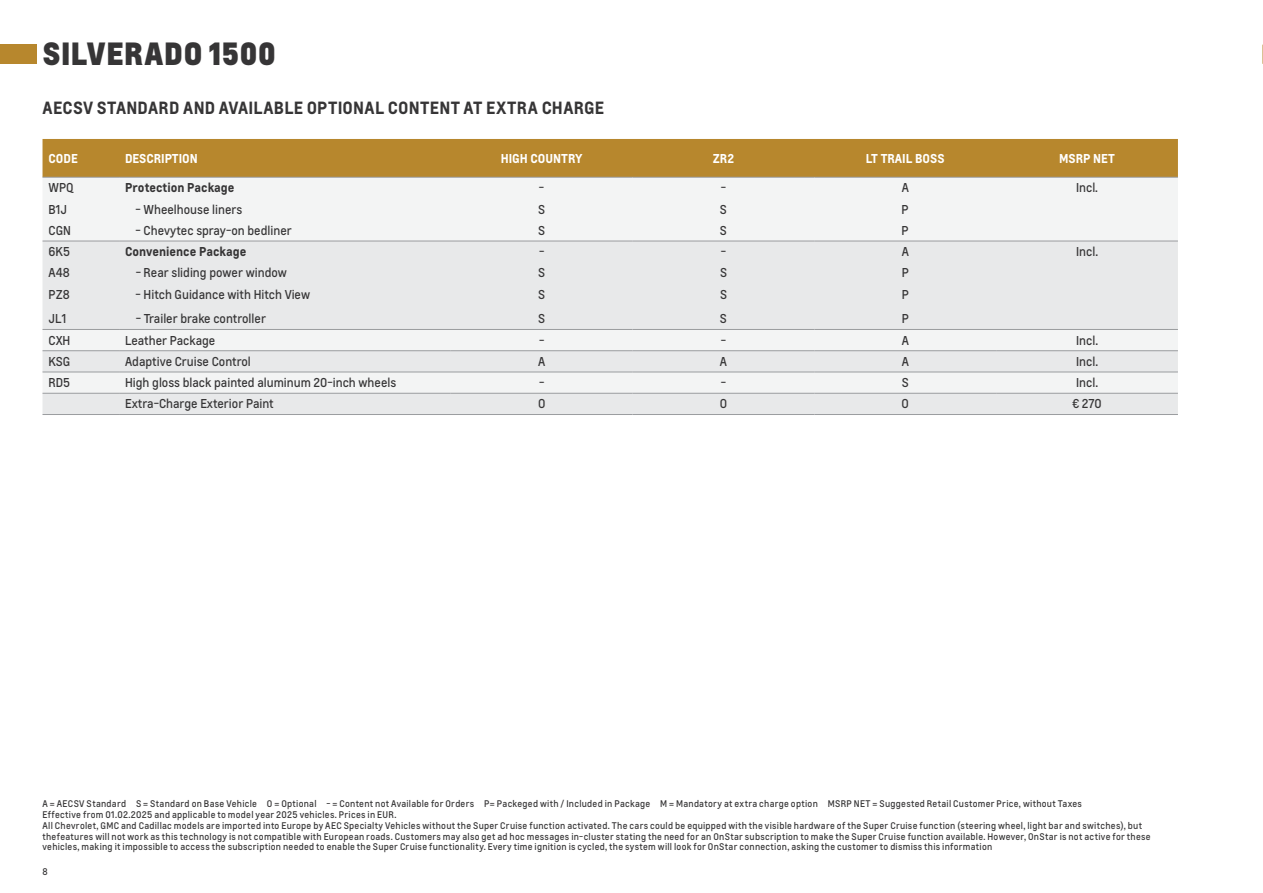
<style>
.page{position:relative;width:1263px;height:893px;background:#fff}
.page>*{position:absolute;margin:0;border:0;box-sizing:border-box;transform-origin:0 0}
.t1{font:800 30px "Louis Global 2";color:#363536}
.t2{font:700 16.5px "Louis Global 2";letter-spacing:.02em;color:#363536}
.t3{font:12px "Louis Global 2";color:#363536}
.t4{font:700 12px "Louis Global 2";color:#fff}
.t5{font:700 12px "Louis Global 2";color:#363536}
.t6{font:9px/10.8px "Louis Global 2";letter-spacing:.03em;color:#363536}
</style>
<div class="page">
<div style="left:0;top:45px;width:36px;height:19px;background:#b7872d"></div>
<div style="left:43px;top:139px;width:1135px;height:38px;background:#b7872d"></div>
<div style="left:43px;top:178px;width:1135px;height:63px;background:#f3f4f4"></div>
<svg style="left:43px;top:242px;width:1135px;height:172px;fill:#e8e9ea"></svg>
<hr style="left:43px;top:372px;width:76px;height:1px;background:#9a9c9f">
<hr style="left:119px;top:372px;width:513px;height:1px;background:#9a9c9f">
<hr style="left:632px;top:372px;width:182px;height:1px;background:#9a9c9f">
<hr style="left:814px;top:372px;width:364px;height:1px;background:#9a9c9f">
<hr style="left:43px;top:414px;width:76px;height:1px;background:#9a9c9f">
<hr style="left:119px;top:414px;width:513px;height:1px;background:#9a9c9f">
<hr style="left:632px;top:414px;width:182px;height:1px;background:#9a9c9f">
<hr style="left:814px;top:414px;width:364px;height:1px;background:#9a9c9f">
<hr style="left:43px;top:241px;width:76px;height:1px;background:#9a9c9f">
<hr style="left:119px;top:241px;width:513px;height:1px;background:#9a9c9f">
<hr style="left:632px;top:241px;width:182px;height:1px;background:#9a9c9f">
<hr style="left:814px;top:241px;width:364px;height:1px;background:#9a9c9f">
<hr style="left:43px;top:329px;width:76px;height:1px;background:#9a9c9f">
<hr style="left:119px;top:329px;width:513px;height:1px;background:#9a9c9f">
<hr style="left:632px;top:329px;width:182px;height:1px;background:#9a9c9f">
<hr style="left:814px;top:329px;width:364px;height:1px;background:#9a9c9f">
<hr style="left:43px;top:350px;width:76px;height:1px;background:#9a9c9f">
<hr style="left:43px;top:393px;width:76px;height:1px;background:#9a9c9f">
<hr style="left:119px;top:350px;width:332px;height:1px;background:#9a9c9f">
<hr style="left:119px;top:393px;width:332px;height:1px;background:#9a9c9f">
<hr style="left:451px;top:350px;width:181px;height:1px;background:#9a9c9f">
<hr style="left:451px;top:393px;width:181px;height:1px;background:#9a9c9f">
<hr style="left:632px;top:350px;width:182px;height:1px;background:#9a9c9f">
<hr style="left:632px;top:393px;width:182px;height:1px;background:#9a9c9f">
<hr style="left:814px;top:350px;width:182px;height:1px;background:#9a9c9f">
<hr style="left:814px;top:393px;width:182px;height:1px;background:#9a9c9f">
<hr style="left:996px;top:350px;width:182px;height:1px;background:#9a9c9f">
<hr style="left:996px;top:393px;width:182px;height:1px;background:#9a9c9f">
<hr style="left:43px;top:177px;width:76px;height:1px;background:#9a9c9f">
<hr style="left:119px;top:177px;width:513px;height:1px;background:#9a9c9f">
<hr style="left:632px;top:177px;width:182px;height:1px;background:#9a9c9f">
<hr style="left:814px;top:177px;width:364px;height:1px;background:#9a9c9f">
<h1 class="t1" style="left:43px;top:37px;width:235px">SILVERADO 1500</h1>
<h2 class="t2" style="left:43px;top:99px;width:563px">AECSV STANDARD AND AVAILABLE OPTIONAL CONTENT AT EXTRA CHARGE</h2>
<h3 class="t4" style="left:49px;top:151px;width:31px">CODE</h3>
<h3 class="t4" style="left:125px;top:151px;width:74px">DESCRIPTION</h3>
<h3 class="t4" style="left:501px;top:151px;width:83px">HIGH COUNTRY</h3>
<h3 class="t4" style="left:713px;top:151px;width:23px">ZR2</h3>
<h3 class="t4" style="left:866px;top:151px;width:80px">LT TRAIL BOSS</h3>
<h3 class="t4" style="left:1059px;top:151px;width:57px">MSRP NET</h3>
<h3 class="t3" style="left:49px;top:183px;width:27px">WPQ</h3>
<h3 class="t5" style="left:125px;top:181px;width:111px">Protection Package</h3>
<h3 class="t3" style="left:539px;top:183px;width:7px">-</h3>
<h3 class="t3" style="left:721px;top:183px;width:7px">-</h3>
<h3 class="t3" style="left:902px;top:183px;width:9px">A</h3>
<h3 class="t3" style="left:1076px;top:183px;width:24px">Incl.</h3>
<h3 class="t3" style="left:49px;top:204px;width:20px">B1J</h3>
<h3 class="t3" style="left:136px;top:204px;width:108px">- Wheelhouse liners</h3>
<h3 class="t3" style="left:538px;top:204px;width:9px">S</h3>
<h3 class="t3" style="left:720px;top:204px;width:9px">S</h3>
<h3 class="t3" style="left:902px;top:204px;width:9px">P</h3>
<h3 class="t3" style="left:49px;top:225px;width:24px">CGN</h3>
<h3 class="t3" style="left:136px;top:225px;width:158px">- Chevytec spray-on bedliner</h3>
<h3 class="t3" style="left:538px;top:225px;width:9px">S</h3>
<h3 class="t3" style="left:720px;top:225px;width:9px">S</h3>
<h3 class="t3" style="left:901px;top:225px;width:9px">P</h3>
<h3 class="t3" style="left:49px;top:247px;width:23px">6K5</h3>
<h3 class="t5" style="left:125px;top:245px;width:123px">Convenience Package</h3>
<h3 class="t3" style="left:539px;top:247px;width:7px">-</h3>
<h3 class="t3" style="left:721px;top:247px;width:7px">-</h3>
<h3 class="t3" style="left:902px;top:247px;width:9px">A</h3>
<h3 class="t3" style="left:1076px;top:247px;width:24px">Incl.</h3>
<h3 class="t3" style="left:49px;top:268px;width:23px">A48</h3>
<h3 class="t3" style="left:136px;top:268px;width:153px">- Rear sliding power window</h3>
<h3 class="t3" style="left:538px;top:268px;width:9px">S</h3>
<h3 class="t3" style="left:720px;top:268px;width:9px">S</h3>
<h3 class="t3" style="left:902px;top:268px;width:9px">P</h3>
<h3 class="t3" style="left:49px;top:289px;width:23px">PZ8</h3>
<h3 class="t3" style="left:136px;top:289px;width:176px">- Hitch Guidance with Hitch View</h3>
<h3 class="t3" style="left:538px;top:289px;width:9px">S</h3>
<h3 class="t3" style="left:720px;top:289px;width:9px">S</h3>
<h3 class="t3" style="left:902px;top:289px;width:9px">P</h3>
<h3 class="t3" style="left:49px;top:314px;width:19px">JL1</h3>
<h3 class="t3" style="left:136px;top:314px;width:132px">- Trailer brake controller</h3>
<h3 class="t3" style="left:538px;top:314px;width:9px">S</h3>
<h3 class="t3" style="left:720px;top:314px;width:9px">S</h3>
<h3 class="t3" style="left:902px;top:314px;width:9px">P</h3>
<h3 class="t3" style="left:49px;top:335px;width:23px">CXH</h3>
<h3 class="t3" style="left:125px;top:335px;width:92px">Leather Package</h3>
<h3 class="t3" style="left:539px;top:335px;width:7px">-</h3>
<h3 class="t3" style="left:721px;top:335px;width:7px">-</h3>
<h3 class="t3" style="left:902px;top:335px;width:9px">A</h3>
<h3 class="t3" style="left:1076px;top:335px;width:23px">Incl.</h3>
<h3 class="t3" style="left:49px;top:356px;width:23px">KSG</h3>
<h3 class="t3" style="left:125px;top:356px;width:127px">Adaptive Cruise Control</h3>
<h3 class="t3" style="left:538px;top:356px;width:9px">A</h3>
<h3 class="t3" style="left:720px;top:356px;width:9px">A</h3>
<h3 class="t3" style="left:902px;top:356px;width:9px">A</h3>
<h3 class="t3" style="left:1076px;top:356px;width:24px">Incl.</h3>
<h3 class="t3" style="left:49px;top:378px;width:23px">RD5</h3>
<h3 class="t3" style="left:125px;top:378px;width:273px">High gloss black painted aluminum 20-inch wheels</h3>
<h3 class="t3" style="left:539px;top:378px;width:7px">-</h3>
<h3 class="t3" style="left:721px;top:378px;width:7px">-</h3>
<h3 class="t3" style="left:902px;top:378px;width:9px">S</h3>
<h3 class="t3" style="left:1076px;top:378px;width:24px">Incl.</h3>
<h3 class="t3" style="left:125px;top:399px;width:150px">Extra-Charge Exterior Paint</h3>
<h3 class="t3" style="left:538px;top:399px;width:9px">O</h3>
<h3 class="t3" style="left:720px;top:399px;width:9px">O</h3>
<h3 class="t3" style="left:902px;top:399px;width:9px">O</h3>
<h3 class="t3" style="left:1072px;top:399px;width:31px">€ 270</h3>
<p class="t6" style="left:43px;top:799px;width:1110px">A = AECSV Standard S = Standard on Base Vehicle O = Optional - = Content not Available for Orders P= Packeged with / Included in Package M = Mandatory at extra charge option MSRP NET = Suggested Retail Customer Price, without Taxes<br>Effective from 01.02.2025 and applicable to model year 2025 vehicles. Prices in EUR.<br>All Chevrolet, GMC and Cadillac models are imported into Europe by AEC Specialty Vehicles without the Super Cruise function activated. The cars could be equipped with the visible hardware of the Super Cruise function (steering wheel, light bar and switches), but thefeatures will not work as this technology is not compatible with European roads. Customers may also get ad hoc messages in-cluster stating the need for an OnStar subscription to make the Super Cruise function available. However, OnStar is not active for these vehicles, making it impossible to access the subscription needed to enable the Super Cruise functionality. Every time ignition is cycled, the system will look for OnStar connection, asking the customer to dismiss this information</p>
<p class="t6" style="left:43px;top:867px;width:7px">8</p>
</div>
